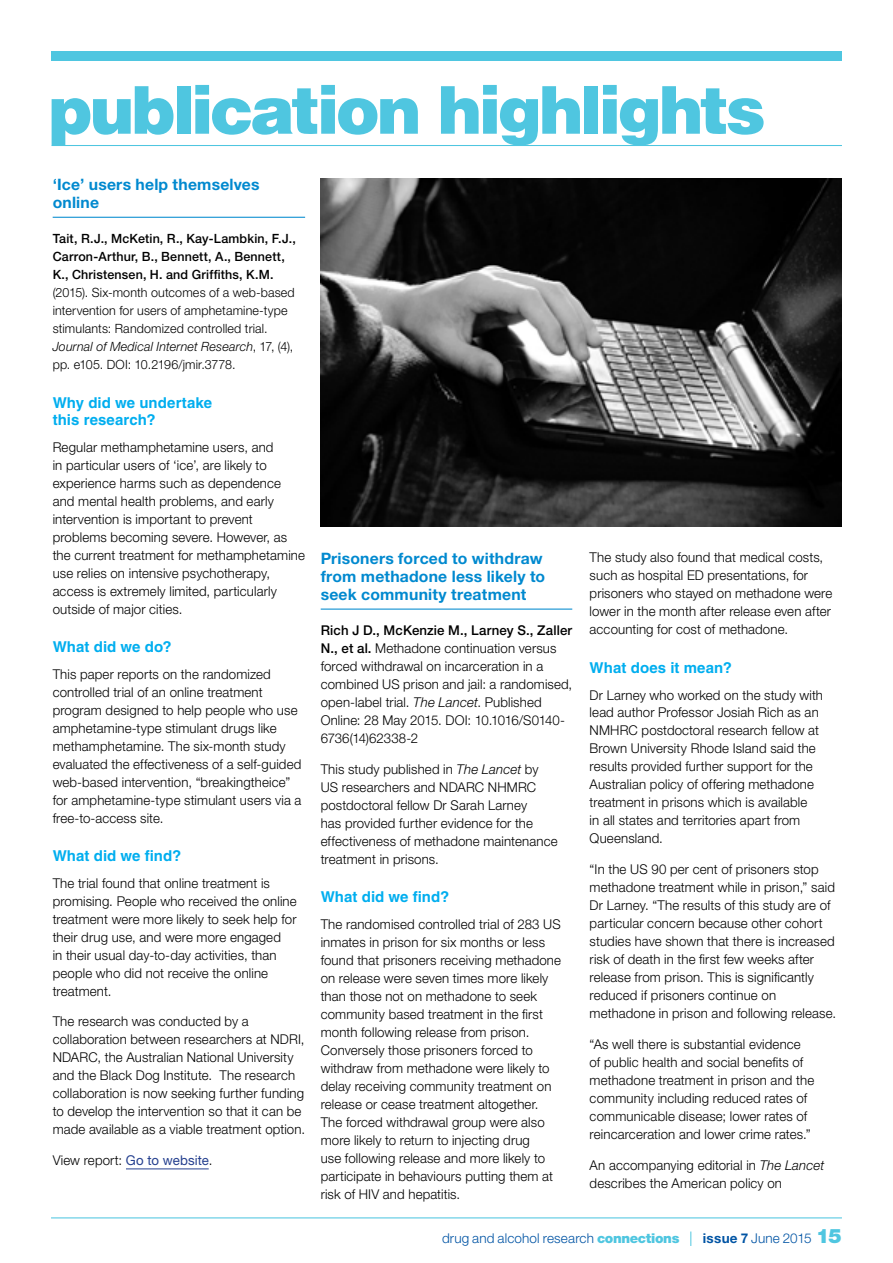
<style>
.page{position:relative;width:893px;height:1263px;background:#fff}
.page>*{position:absolute;margin:0;border:0;box-sizing:border-box;transform-origin:0 0}
.t1{font:900 66px "Helvetica LT Std";letter-spacing:-.05em;color:#4fc6e0}
.t2{font:900 19.95px "Helvetica Neue LT Std";color:#4fc6e0}
.t3{font:700 15.75px/18px "Helvetica Neue LT Std";letter-spacing:.01em;color:#0089cf}
.t4{font:700 15px/17.2px "Helvetica LT Std";letter-spacing:.005em;color:#00aeef}
.t5{font:300 13.5px/18px "Helvetica Neue LT Std";letter-spacing:.01em;color:#000}
.t6{font:300 13.5px "Helvetica Neue LT Std";letter-spacing:.01em;color:#0054a4}
.t7{font:300 12.75px/18px "Helvetica Neue LT Std";letter-spacing:.01em;color:#000}
.t8{font:500 12.75px/18px "Helvetica Neue LT Std";letter-spacing:.015em;color:#000}
.s1{font-style:italic}
.s2{font-weight:400;color:#25408f}
.s3{font-weight:500}
.s4{font-weight:900;color:#4fc6e0}
.s5{font-weight:700}
</style>
<div class="page">
<hr style="left:51px;top:1217px;width:791px;height:1px;background:#4fc6e0">
<div style="left:51px;top:51px;width:791px;height:9px;background:#4fc6e0"></div>
<hr style="left:52px;top:145px;width:790px;height:1px;background:#4fc6e0">
<hr style="left:53px;top:217px;width:252px;height:1px;background:#0089cf">
<hr style="left:126px;top:1169px;width:83px;height:1px;background:#25408f">
<hr style="left:321px;top:609px;width:251px;height:1px;background:#0089cf">
<img style="left:320px;top:179px;width:522px;height:347px">
<svg style="left:690px;top:1231px;width:1px;height:15px"></svg>
<h1 class="t1" style="left:49px;top:67px;width:719px">publication highlights</h1>
<p class="t3" style="left:53px;top:175px;width:208px">‘Ice’ users help themselves online</p>
<p class="t8" style="left:53px;top:230px;width:245px">Tait, R.J., McKetin, R., Kay-Lambkin, F.J.,<br>Carron-Arthur, B., Bennett, A., Bennett,<br>K., Christensen, H. and Griffiths, K.M.</p>
<p class="t7" style="left:53px;top:283px;width:244px">(2015). Six-month outcomes of a web-based intervention for users of amphetamine-type stimulants: Randomized controlled trial.<br><span class="s1">Journal of Medical Internet Research</span>, 17, (4), pp. e105. DOI: 10.2196/jmir.3778.</p>
<p class="t4" style="left:53px;top:394px;width:161px">Why did we undertake this research?</p>
<p class="t5" style="left:53px;top:437px;width:254px">Regular methamphetamine users, and<br>in particular users of ‘ice’, are likely to experience harms such as dependence and mental health problems, and early intervention is important to prevent problems becoming severe. However, as the current treatment for methamphetamine use relies on intensive psychotherapy, access is extremely limited, particularly outside of major cities.</p>
<p class="t4" style="left:53px;top:638px;width:121px">What did we do?</p>
<p class="t5" style="left:53px;top:664px;width:250px">This paper reports on the randomized controlled trial of an online treatment program designed to help people who use amphetamine-type stimulant drugs like methamphetamine. The six-month study evaluated the effectiveness of a self-guided web-based intervention, “breakingtheice” for amphetamine-type stimulant users via a free-to-access site.</p>
<p class="t4" style="left:53px;top:847px;width:130px">What did we find?</p>
<p class="t5" style="left:53px;top:873px;width:246px">The trial found that online treatment is promising. People who received the online treatment were more likely to seek help for their drug use, and were more engaged<br>in their usual day-to-day activities, than people who did not receive the online treatment.</p>
<p class="t5" style="left:53px;top:1012px;width:254px">The research was conducted by a collaboration between researchers at NDRI, NDARC, the Australian National University and the Black Dog Institute. The research collaboration is now seeking further funding to develop the intervention so that it can be made available as a viable treatment option.</p>
<p class="t5" style="left:53px;top:1151px;width:161px">View report: <span class="s2">Go to website</span>.</p>
<p class="t5" style="left:590px;top:548px;width:244px">The study also found that medical costs, such as hospital ED presentations, for prisoners who stayed on methadone were lower in the month after release even after accounting for cost of methadone.</p>
<p class="t4" style="left:590px;top:659px;width:144px">What does it mean?</p>
<p class="t5" style="left:590px;top:685px;width:235px">Dr Larney who worked on the study with lead author Professor Josiah Rich as an NMHRC postdoctoral research fellow at Brown University Rhode Island said the results provided further support for the Australian policy of offering methadone treatment in prisons which is available<br>in all states and territories apart from Queensland.</p>
<p class="t5" style="left:590px;top:860px;width:248px">“In the US 90 per cent of prisoners stop methadone treatment while in prison,” said Dr Larney. “The results of this study are of particular concern because other cohort studies have shown that there is increased risk of death in the first few weeks after release from prison. This is significantly reduced if prisoners continue on methadone in prison and following release.</p>
<p class="t5" style="left:590px;top:1035px;width:226px">“As well there is substantial evidence of public health and social benefits of methadone treatment in prison and the community including reduced rates of communicable disease; lower rates of reincarceration and lower crime rates.”</p>
<p class="t5" style="left:590px;top:1155px;width:236px">An accompanying editorial in <span class="s1">The Lancet </span>describes the American policy on</p>
<p class="t3" style="left:321px;top:549px;width:226px">Prisoners forced to withdraw from methadone less likely to seek community treatment</p>
<p class="t5" style="left:321px;top:621px;width:253px"><span class="s3">Rich J D., McKenzie M., Larney S., Zaller N., et al.</span> Methadone continuation versus forced withdrawal on incarceration in a combined US prison and jail: a randomised, open-label trial. <span class="s1">The Lancet</span>. Published Online: 28 May 2015. DOI: 10.1016/S0140- 6736(14)62338-2</p>
<p class="t5" style="left:321px;top:760px;width:238px">This study published in <span class="s1">The Lancet</span> by US researchers and NDARC NHMRC postdoctoral fellow Dr Sarah Larney<br>has provided further evidence for the effectiveness of methadone maintenance treatment in prisons.</p>
<p class="t4" style="left:321px;top:888px;width:130px">What did we find?</p>
<p class="t5" style="left:321px;top:915px;width:242px">The randomised controlled trial of 283 US inmates in prison for six months or less found that prisoners receiving methadone on release were seven times more likely than those not on methadone to seek community based treatment in the first month following release from prison.<br>Conversely those prisoners forced to withdraw from methadone were likely to delay receiving community treatment on release or cease treatment altogether.<br>The forced withdrawal group were also more likely to return to injecting drug<br>use following release and more likely to participate in behaviours putting them at risk of HIV and hepatitis.</p>
<p class="t6" style="left:442px;top:1229px;width:239px">drug and alcohol research <span class="s4">connections</span></p>
<p class="t6" style="left:703px;top:1229px;width:110px"><span class="s5">issue 7</span> June 2015</p>
<h2 class="t2" style="left:816px;top:1224px;width:27px">15</h2>
</div>
